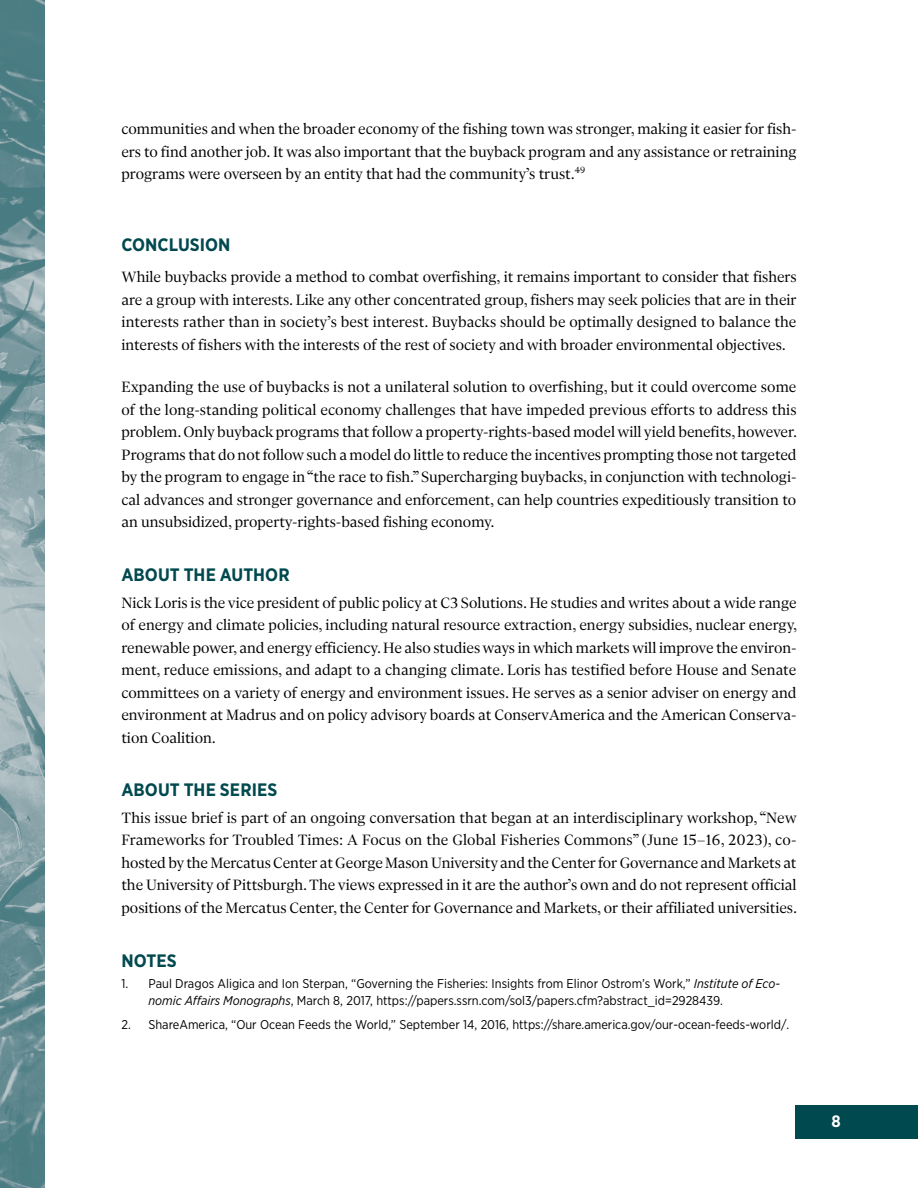
<style>
.page{position:relative;width:918px;height:1188px;background:#fff}
.page>*{position:absolute;margin:0;border:0;box-sizing:border-box;transform-origin:0 0}
.endmatter_header{font:700 18px "Gotham Narrow";letter-spacing:.005em;color:#00494e}
.header_level_1{font:700 18px "Gotham Narrow";color:#00494e}
.body{font:16.5px/22.5px "Gliko Modern S";color:#000;text-align:justify}
.t1{font:700 16.5px "Gotham Narrow";color:#fff}
.notes{font:12.75px/16.5px "Gotham Narrow";color:#000}
.s1{font-style:italic}
</style>
<div class="page">
<div style="left:796px;top:1105px;width:122px;height:33px;background:#00494e"></div>
<img style="left:0;top:0;width:45px;height:1188px">
<p class="body" style="left:122px;top:118px;width:677px">communities and when the broader economy of the fishing town was stronger, making it easier for fish&shy;ers to find another job. It was also important that the buyback program and any assistance or retraining programs were overseen by an entity that had the community’s trust.<sup>49</sup></p>
<p class="header_level_1" style="left:122px;top:233px;width:111px">CONCLUSION</p>
<p class="body" style="left:122px;top:266px;width:677px">While buybacks provide a method to combat overfishing, it remains important to consider that fishers are a group with interests. Like any other concentrated group, fishers may seek policies that are in their interests rather than in society’s best interest. Buybacks should be optimally designed to balance the interests of fishers with the interests of the rest of society and with broader environmental objectives.</p>
<p class="body" style="left:122px;top:376px;width:677px">Expanding the use of buybacks is not a unilateral solution to overfishing, but it could overcome some of the long-standing political economy challenges that have impeded previous efforts to address this problem. Only buyback programs that follow a property-rights-based model will yield benefits, however.<br>Programs that do not follow such a model do little to reduce the incentives prompting those not targeted by the program to engage in “the race to fish.” Supercharging buybacks, in conjunction with technologi&shy;cal advances and stronger governance and enforcement, can help countries expeditiously transition to an unsubsidized, property-rights-based fishing economy.</p>
<p class="endmatter_header" style="left:122px;top:563px;width:170px">ABOUT THE AUTHOR</p>
<p class="body" style="left:122px;top:591px;width:677px">Nick Loris is the vice president of public policy at C3 Solutions. He studies and writes about a wide range of energy and climate policies, including natural resource extraction, energy subsidies, nuclear energy, renewable power, and energy efficiency. He also studies ways in which markets will improve the environ&shy;ment, reduce emissions, and adapt to a changing climate. Loris has testified before House and Senate committees on a variety of energy and environment issues. He serves as a senior adviser on energy and environment at Madrus and on policy advisory boards at ConservAmerica and the American Conserva&shy;tion Coalition.</p>
<p class="endmatter_header" style="left:122px;top:778px;width:158px">ABOUT THE SERIES</p>
<p class="body" style="left:122px;top:806px;width:677px">This issue brief is part of an ongoing conversation that began at an interdisciplinary workshop, “New Frameworks for Troubled Times: A Focus on the Global Fisheries Commons” (June 15–16, 2023), co&shy;hosted by the Mercatus Center at George Mason University and the Center for Governance and Markets at the University of Pittsburgh. The views expressed in it are the author’s own and do not represent official positions of the Mercatus Center, the Center for Governance and Markets, or their affiliated universities.</p>
<p class="endmatter_header" style="left:122px;top:950px;width:57px">NOTES</p>
<p class="notes" style="left:148px;top:975px;width:633px;text-indent:-27px">1. Paul Dragos Aligica and Ion Sterpan, “Governing the Fisheries: Insights from Elinor Ostrom’s Work,” <span class="s1">Institute of Eco&shy;nomic Affairs Monographs</span>, March 8, 2017, https://papers.ssrn.com/sol3/papers.cfm?abstract_id=2928439.</p>
<p class="notes" style="left:122px;top:1016px;width:669px">2. ShareAmerica, “Our Ocean Feeds the World,” September 14, 2016, https://share.america.gov/our-ocean-feeds-world/.</p>
<p class="t1" style="left:832px;top:1111px;width:11px">8</p>
</div>
